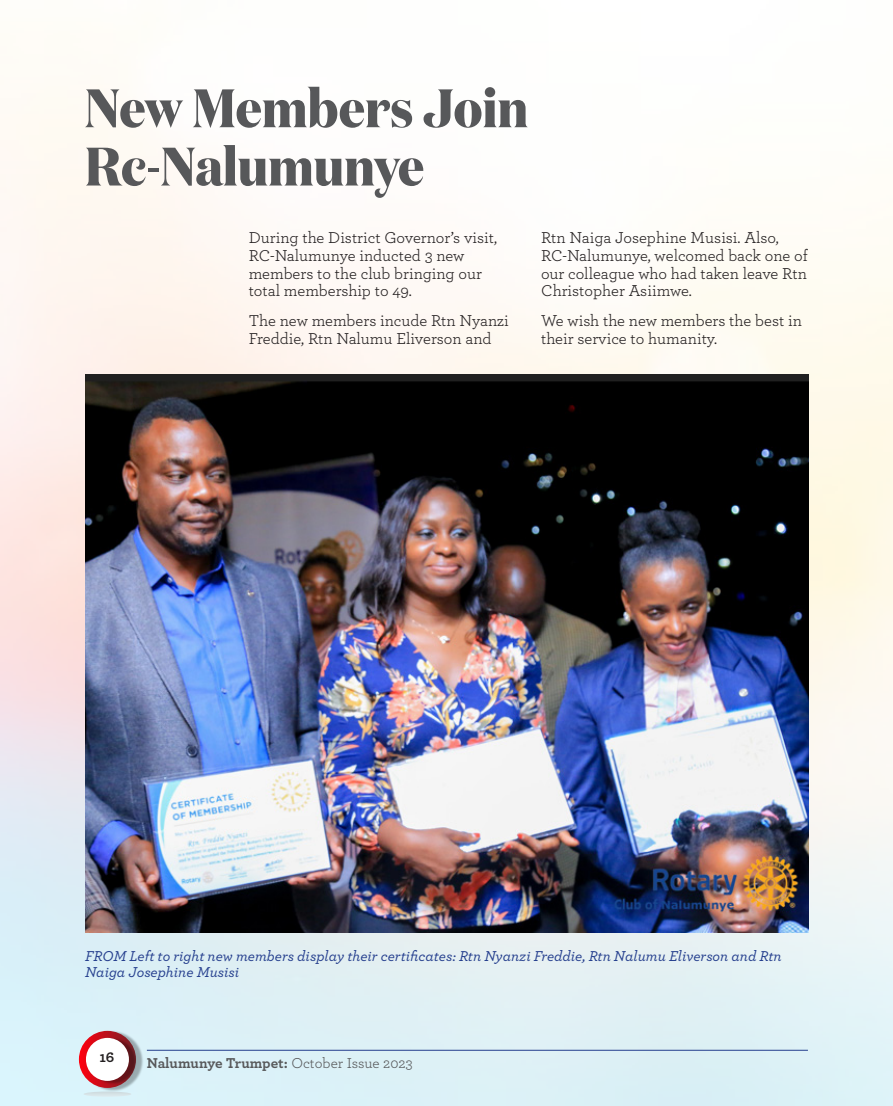
<style>
.page{position:relative;width:893px;height:1106px;background:#fff}
.page>*{position:absolute;margin:0;border:0;box-sizing:border-box;transform-origin:0 0}
.HEADING{font:700 54px/58.2px "Domaine Disp Nar";color:#57585a}
.BODY_TEXT{font:16.5px/17.9px "Archer";color:#231f20}
.t1{font:italic 500 15px/16.2px "Archer";color:#253f8e}
.t2{font:700 15px "Archer";letter-spacing:-.005em;color:#57585a}
.t3{font:700 15px "Archer";color:#231f20}
.s1{font-weight:400}
</style>
<div class="page">
<img style="left:0;top:84px;width:893px;height:1022px">
<img style="left:85px;top:374px;width:723px;height:558px">
<img style="left:81px;top:1029px;width:63px;height:63px">
<svg style="left:79px;top:1030px;width:57px;height:57px"></svg>
<img style="left:88px;top:1036px;width:49px;height:49px">
<div style="left:86px;top:1037px;width:43px;height:43px;background:#fff;border-radius:50%"></div>
<svg style="left:84px;top:1091px;width:47px;height:5px"></svg>
<hr style="left:147px;top:1050px;width:661px;height:1px;background:#253f8e">
<p class="HEADING" style="left:85px;top:79px;width:445px">New Members Join<br>Rc-Nalumunye</p>
<p class="BODY_TEXT" style="left:249px;top:228px;width:250px">During the District Governor’s visit,<br>RC-Nalumunye inducted 3 new members to the club bringing our total membership to 49.</p>
<p class="BODY_TEXT" style="left:249px;top:311px;width:262px">The new members incude Rtn Nyanzi<br>Freddie, Rtn Nalumu Eliverson and</p>
<p class="BODY_TEXT" style="left:541px;top:228px;width:268px">Rtn Naiga Josephine Musisi. Also,<br>RC-Nalumunye, welcomed back one of our colleague who had taken leave Rtn<br>Christopher Asiimwe.</p>
<p class="BODY_TEXT" style="left:541px;top:311px;width:262px">We wish the new members the best in their service to humanity.</p>
<p class="t1" style="left:85px;top:946px;width:698px">FROM Left to right new members display their certificates: Rtn Nyanzi Freddie, Rtn Nalumu Eliverson and Rtn<br>Naiga Josephine Musisi</p>
<p class="t3" style="left:99px;top:1045px;width:17px">16</p>
<p class="t2" style="left:147px;top:1051px;width:268px">Nalumunye Trumpet: <span class="s1">October Issue 2023</span></p>
</div>
